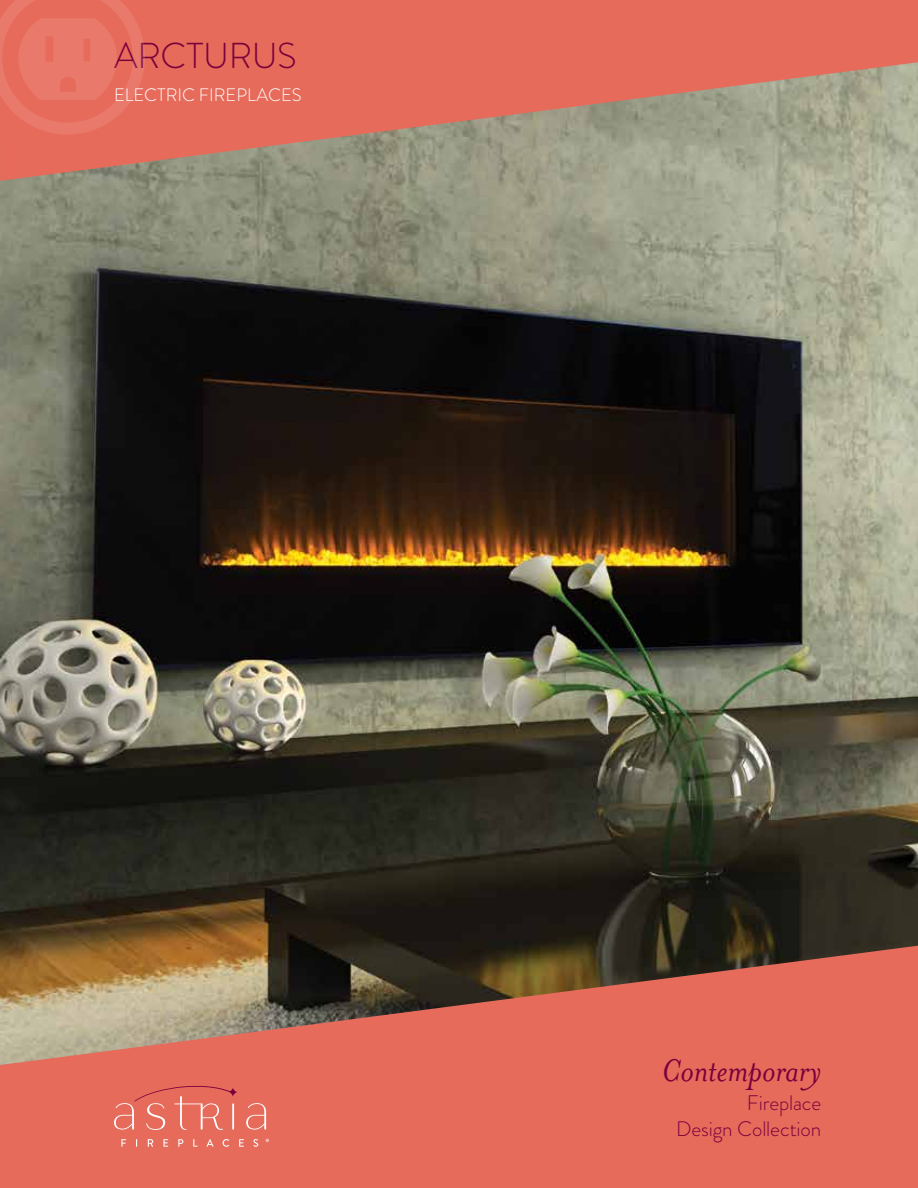
<style>
.page{position:relative;width:918px;height:1188px;background:#fff}
.page>*{position:absolute;margin:0;border:0;box-sizing:border-box;transform-origin:0 0}
.t1{font:italic 36px "Mrs Eaves OT";letter-spacing:-.005em;color:#7a003c}
.t2{font:300 36px "Brandon Grotesque";letter-spacing:-.01em;color:#7a003c}
.t3{font:300 21px/25.2px "Brandon Grotesque";letter-spacing:-.005em;color:#7a003c;text-align:right}
.t4{font:300 18px "Brandon Grotesque";color:#fff}
</style>
<div class="page">
<img style="left:1px;top:181px;width:917px;height:765px">
<svg style="left:0;top:0;width:918px;height:181px;background:#cb7e6c"></svg>
<svg style="left:0;top:0;width:145px;height:135px;background:#e77263"></svg>
<svg style="left:0;top:946px;width:918px;height:242px;background:#ca6a56"></svg>
<svg style="left:121px;top:1139px;width:5px;height:8px"></svg>
<svg style="left:148px;top:1139px;width:5px;height:8px"></svg>
<svg style="left:163px;top:1139px;width:5px;height:8px"></svg>
<svg style="left:178px;top:1139px;width:5px;height:8px"></svg>
<svg style="left:193px;top:1139px;width:4px;height:8px"></svg>
<svg style="left:206px;top:1139px;width:8px;height:8px"></svg>
<svg style="left:223px;top:1139px;width:6px;height:8px"></svg>
<svg style="left:239px;top:1139px;width:5px;height:8px"></svg>
<svg style="left:253px;top:1139px;width:5px;height:8px"></svg>
<svg style="left:246px;top:1103px;width:20px;height:27px"></svg>
<svg style="left:114px;top:1086px;width:123px;height:44px;background:#e57568"></svg>
<h1 class="t2" style="left:114px;top:31px;width:184px">ARCTURUS</h1>
<p class="t4" style="left:114px;top:82px;width:189px">ELECTRIC FIREPLACES</p>
<h1 class="t1" style="left:661px;top:1051px;width:161px">Contemporary</h1>
<p class="t3" style="left:676px;top:1091px;width:146px">Fireplace<br>Design Collection</p>
</div>
